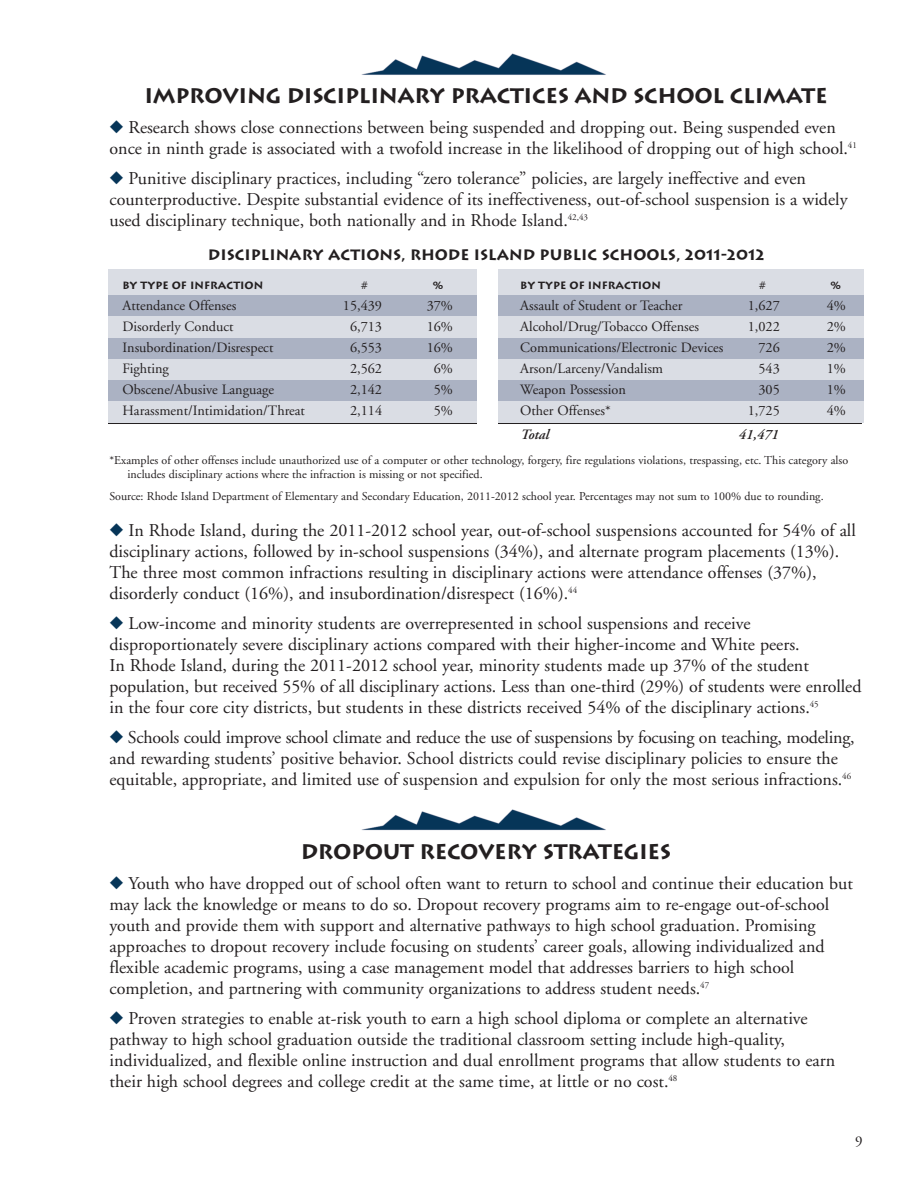
<style>
.page{position:relative;width:918px;height:1188px;background:#fff}
.page>*{position:absolute;margin:0;border:0;box-sizing:border-box;transform-origin:0 0}
.t1{font:700 21px "Lithos";letter-spacing:-.015em;color:#231f20}
.t2{font:18px/21px "Adobe Garamond";color:#231f20}
.t3{font:700 15px "Lithos";color:#231f20}
.t4{font:15px "Adobe Garamond";color:#231f20}
.t5{font:14.25px "Adobe Garamond";color:#231f20}
.t6{font:italic 600 14.25px "Adobe Garamond";color:#231f20}
.t7{font:12px/13.5px "Adobe Garamond";color:#231f20}
.t8{font:700 10.5px "Lithos";color:#231f20}
.t9{font:10.5px "Lucida Grande";color:#231f20}
.s1{color:#063558}
</style>
<div class="page">
<div style="left:108px;top:270px;width:756px;height:153px;background:#dadde4"></div>
<img style="left:361px;top:53px;width:245px;height:22px">
<img style="left:361px;top:809px;width:245px;height:22px">
<div style="left:108px;top:339px;width:756px;height:20px;background:#abb2c3"></div>
<div style="left:108px;top:381px;width:756px;height:20px;background:#abb2c3"></div>
<div style="left:108px;top:296px;width:756px;height:20px;background:#abb2c3"></div>
<hr style="left:108px;top:423px;width:754px;height:1px;background:#231f20">
<div style="left:478px;top:267px;width:20px;height:181px;background:#fff"></div>
<p class="t1" style="left:145px;top:83px;width:685px">IMPROVING DISCIPLINARY PRACTICES AND SCHOOL CLIMATE</p>
<p class="t2" style="left:110px;top:117px;width:749px"><span class="s1">◆</span> Research shows close connections between being suspended and dropping out. Being suspended even once in ninth grade is associated with a twofold increase in the likelihood of dropping out of high school.<sup>41</sup></p>
<p class="t2" style="left:110px;top:168px;width:740px"><span class="s1">◆</span> Punitive disciplinary practices, including “zero tolerance” policies, are largely ineffective and even counterproductive. Despite substantial evidence of its ineffectiveness, out-of-school suspension is a widely used disciplinary technique, both nationally and in Rhode Island.<sup>42,43</sup></p>
<p class="t3" style="left:208px;top:246px;width:558px">DISCIPLINARY ACTIONS, RHODE ISLAND PUBLIC SCHOOLS, 2011-2012</p>
<p class="t8" style="left:123px;top:279px;width:142px">BY TYPE OF INFRACTION</p>
<p class="t9" style="left:361px;top:280px;width:8px">#</p>
<p class="t8" style="left:433px;top:279px;width:12px">%</p>
<p class="t5" style="left:123px;top:298px;width:115px">Attendance Offenses</p>
<p class="t5" style="left:343px;top:298px;width:41px">15,439</p>
<p class="t5" style="left:427px;top:298px;width:28px">37%</p>
<p class="t5" style="left:123px;top:319px;width:112px">Disorderly Conduct</p>
<p class="t5" style="left:350px;top:319px;width:34px">6,713</p>
<p class="t5" style="left:427px;top:319px;width:28px">16%</p>
<p class="t5" style="left:123px;top:340px;width:152px">Insubordination/Disrespect</p>
<p class="t5" style="left:350px;top:340px;width:34px">6,553</p>
<p class="t5" style="left:427px;top:340px;width:28px">16%</p>
<p class="t5" style="left:123px;top:361px;width:48px">Fighting</p>
<p class="t5" style="left:350px;top:361px;width:34px">2,562</p>
<p class="t5" style="left:434px;top:361px;width:21px">6%</p>
<p class="t5" style="left:123px;top:382px;width:153px">Obscene/Abusive Language</p>
<p class="t5" style="left:350px;top:382px;width:34px">2,142</p>
<p class="t5" style="left:434px;top:382px;width:21px">5%</p>
<p class="t5" style="left:123px;top:403px;width:184px">Harassment/Intimidation/Threat</p>
<p class="t5" style="left:350px;top:403px;width:34px">2,114</p>
<p class="t5" style="left:434px;top:403px;width:21px">5%</p>
<p class="t8" style="left:520px;top:279px;width:142px">BY TYPE OF INFRACTION</p>
<p class="t9" style="left:759px;top:280px;width:8px">#</p>
<p class="t8" style="left:831px;top:279px;width:12px">%</p>
<p class="t5" style="left:520px;top:298px;width:164px">Assault of Student or Teacher</p>
<p class="t5" style="left:748px;top:298px;width:34px">1,627</p>
<p class="t5" style="left:827px;top:298px;width:21px">4%</p>
<p class="t5" style="left:520px;top:319px;width:180px">Alcohol/Drug/Tobacco Offenses</p>
<p class="t5" style="left:748px;top:319px;width:34px">1,022</p>
<p class="t5" style="left:827px;top:319px;width:21px">2%</p>
<p class="t5" style="left:520px;top:340px;width:205px">Communications/Electronic Devices</p>
<p class="t5" style="left:758px;top:340px;width:23px">726</p>
<p class="t5" style="left:827px;top:340px;width:21px">2%</p>
<p class="t5" style="left:520px;top:361px;width:144px">Arson/Larceny/Vandalism</p>
<p class="t5" style="left:758px;top:361px;width:23px">543</p>
<p class="t5" style="left:827px;top:361px;width:21px">1%</p>
<p class="t5" style="left:520px;top:382px;width:107px">Weapon Possession</p>
<p class="t5" style="left:758px;top:382px;width:23px">305</p>
<p class="t5" style="left:827px;top:382px;width:21px">1%</p>
<p class="t5" style="left:520px;top:403px;width:92px">Other Offenses*</p>
<p class="t5" style="left:748px;top:403px;width:34px">1,725</p>
<p class="t5" style="left:827px;top:403px;width:21px">4%</p>
<p class="t6" style="left:520px;top:427px;width:30px">Total</p>
<p class="t6" style="left:738px;top:427px;width:41px">41,471</p>
<p class="t7" style="left:128px;top:454px;width:722px;text-indent:-18px">*Examples of other offenses include unauthorized use of a computer or other technology, forgery, fire regulations violations, trespassing, etc. This category also includes disciplinary actions where the infraction is missing or not specified.</p>
<p class="t7" style="left:110px;top:490px;width:716px">Source: Rhode Island Department of Elementary and Secondary Education, 2011-2012 school year. Percentages may not sum to 100% due to rounding.</p>
<p class="t2" style="left:110px;top:520px;width:748px"><span class="s1">◆</span> In Rhode Island, during the 2011-2012 school year, out-of-school suspensions accounted for 54% of all disciplinary actions, followed by in-school suspensions (34%), and alternate program placements (13%).<br>The three most common infractions resulting in disciplinary actions were attendance offenses (37%), disorderly conduct (16%), and insubordination/disrespect (16%).<sup>44</sup></p>
<p class="t2" style="left:110px;top:613px;width:754px"><span class="s1">◆</span> Low-income and minority students are overrepresented in school suspensions and receive disproportionately severe disciplinary actions compared with their higher-income and White peers.<br>In Rhode Island, during the 2011-2012 school year, minority students made up 37% of the student population, but received 55% of all disciplinary actions. Less than one-third (29%) of students were enrolled in the four core city districts, but students in these districts received 54% of the disciplinary actions.<sup>45</sup></p>
<p class="t2" style="left:110px;top:727px;width:747px"><span class="s1">◆</span> Schools could improve school climate and reduce the use of suspensions by focusing on teaching, modeling, and rewarding students’ positive behavior. School districts could revise disciplinary policies to ensure the equitable, appropriate, and limited use of suspension and expulsion for only the most serious infractions.<sup>46</sup></p>
<p class="t1" style="left:301px;top:839px;width:372px">DROPOUT RECOVERY STRATEGIES</p>
<p class="t2" style="left:110px;top:873px;width:745px"><span class="s1">◆</span> Youth who have dropped out of school often want to return to school and continue their education but may lack the knowledge or means to do so. Dropout recovery programs aim to re-engage out-of-school youth and provide them with support and alternative pathways to high school graduation. Promising approaches to dropout recovery include focusing on students’ career goals, allowing individualized and flexible academic programs, using a case management model that addresses barriers to high school completion, and partnering with community organizations to address student needs.<sup>47</sup></p>
<p class="t2" style="left:109px;top:1008px;width:727px"><span class="s1">◆</span> Proven strategies to enable at-risk youth to earn a high school diploma or complete an alternative pathway to high school graduation outside the traditional classroom setting include high-quality, individualized, and flexible online instruction and dual enrollment programs that allow students to earn their high school degrees and college credit at the same time, at little or no cost.<sup>48</sup></p>
<p class="t4" style="left:855px;top:1134px;width:9px">9</p>
</div>
